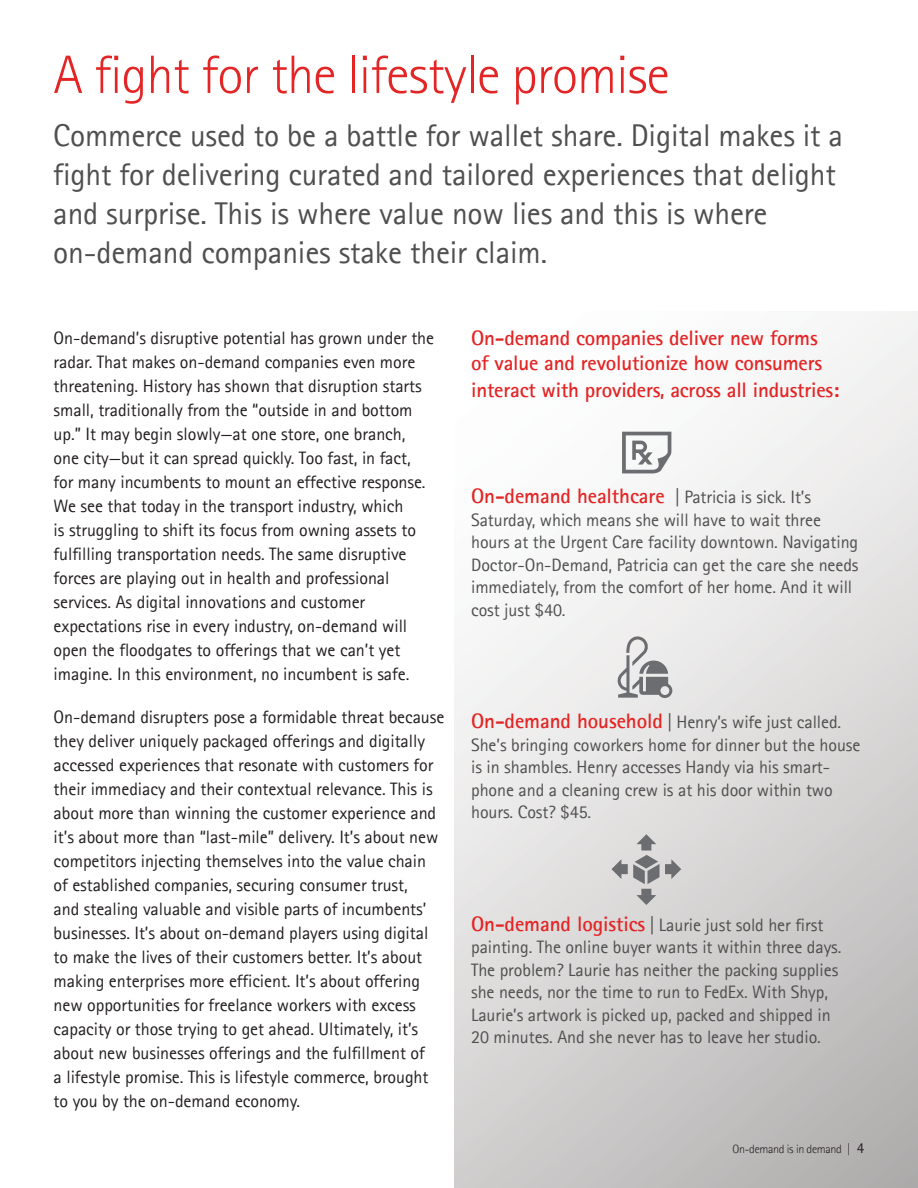
<style>
.page{position:relative;width:918px;height:1188px;background:#fff}
.page>*{position:absolute;margin:0;border:0;box-sizing:border-box;transform-origin:0 0}
.t1{font:300 54px "Rotis Sans Seriffor ACN";letter-spacing:-.015em;color:#e32525}
.t2{font:31.5px/39px "Rotis Sans Seriffor ACN";letter-spacing:-.005em;color:#4e4f4e}
.t3{font:700 21px/26.2px "Rotis Sans Seriffor ACN";letter-spacing:-.01em;color:#e32525}
.t4{font:18px/24px "Rotis Sans Seriffor ACN";letter-spacing:-.005em;color:#231f20}
.t5{font:18px/22.5px "Rotis Sans Seriffor ACN";letter-spacing:-.005em;color:#4e4f4e}
.t6{font:300 12px "Rotis Sans Seriffor ACN";letter-spacing:-.025em;color:#231f20}
.s1{font-weight:700;font-size:21px;color:#e32525}
.s2{font-weight:400;font-size:15px}
</style>
<div class="page">
<svg style="left:455px;top:311px;width:463px;height:877px"></svg>
<svg style="left:611px;top:834px;width:70px;height:71px;background:#c3c2c2"></svg>
<svg style="left:622px;top:432px;width:49px;height:41px"></svg>
<svg style="left:618px;top:636px;width:54px;height:62px;background:#bdbdbe"></svg>
<h1 class="t1" style="left:54px;top:44px;width:618px">A fight for the lifestyle promise</h1>
<h2 class="t2" style="left:53px;top:116px;width:791px">Commerce used to be a battle for wallet share. Digital makes it a fight for delivering curated and tailored experiences that delight and surprise. This is where value now lies and this is where on-demand companies stake their claim.</h2>
<p class="t4" style="left:54px;top:326px;width:382px">On-demand’s disruptive potential has grown under the radar. That makes on-demand companies even more threatening. History has shown that disruption starts small, traditionally from the “outside in and bottom up.” It may begin slowly—at one store, one branch, one city—but it can spread quickly. Too fast, in fact, for many incumbents to mount an effective response.<br>We see that today in the transport industry, which<br>is struggling to shift its focus from owning assets to fulfilling transportation needs. The same disruptive forces are playing out in health and professional services. As digital innovations and customer expectations rise in every industry, on-demand will open the floodgates to offerings that we can’t yet imagine. In this environment, no incumbent is safe.</p>
<p class="t4" style="left:54px;top:705px;width:392px">On-demand disrupters pose a formidable threat because they deliver uniquely packaged offerings and digitally accessed experiences that resonate with customers for their immediacy and their contextual relevance. This is about more than winning the customer experience and it’s about more than “last-mile” delivery. It’s about new competitors injecting themselves into the value chain of established companies, securing consumer trust,<br>and stealing valuable and visible parts of incumbents’ businesses. It’s about on-demand players using digital to make the lives of their customers better. It’s about making enterprises more efficient. It’s about offering new opportunities for freelance workers with excess capacity or those trying to get ahead. Ultimately, it’s about new businesses offerings and the fulfillment of<br>a lifestyle promise. This is lifestyle commerce, brought to you by the on-demand economy.</p>
<p class="t3" style="left:471px;top:325px;width:370px">On-demand companies deliver new forms of value and revolutionize how consumers interact with providers, across all industries:</p>
<p class="t5" style="left:471px;top:486px;width:389px"><span class="s1">On-demand healthcare</span> | Patricia is sick. It’s Saturday, which means she will have to wait three hours at the Urgent Care facility downtown. Navigating Doctor-On-Demand, Patricia can get the care she needs immediately, from the comfort of her home. And it will cost just $40.</p>
<p class="t5" style="left:471px;top:711px;width:391px"><span class="s1">On-demand household</span> | Henry’s wife just called.<br>She’s bringing coworkers home for dinner but the house is in shambles. Henry accesses Handy via his smart&shy;phone and a cleaning crew is at his door within two hours. Cost? $45.</p>
<p class="t5" style="left:471px;top:914px;width:372px"><span class="s1">On-demand logistics</span> | Laurie just sold her first painting. The online buyer wants it within three days.<br>The problem? Laurie has neither the packing supplies she needs, nor the time to run to FedEx. With Shyp, Laurie’s artwork is picked up, packed and shipped in 20 minutes. And she never has to leave her studio.</p>
<p class="t6" style="left:733px;top:1142px;width:133px">On-demand is in demand | <span class="s2">4</span></p>
</div>
